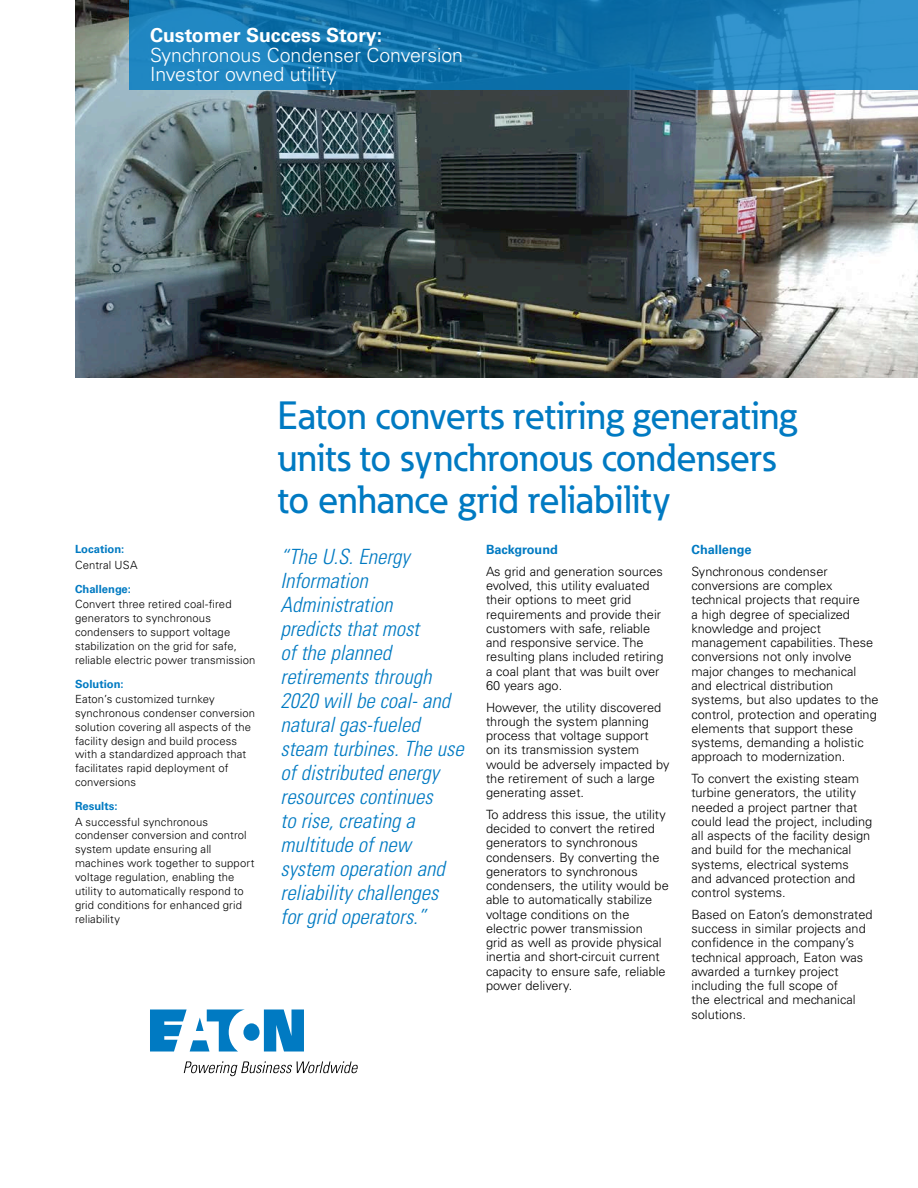
<style>
.page{position:relative;width:918px;height:1188px;background:#fff}
.page>*{position:absolute;margin:0;border:0;box-sizing:border-box;transform-origin:0 0}
.t1{font:500 39px/42px "Eaton";letter-spacing:-.005em;color:#007ac2}
.t2{font:italic 300 condensed 21px/24px "Univers LT Std";color:#007ac2}
.t3{font:300 19.5px/19.5px "Univers LT Std";color:#fff}
.t4{font:700 19.5px "Univers LT Std";color:#fff}
.t5{font:300 12.75px/14.2px "Univers LT Std";color:#000}
.t6{font:700 12.75px "Univers LT Std";color:#007ac2}
.t7{font:300 11.25px/13.8px "Univers LT Std";letter-spacing:.01em;color:#000}
.t8{font:700 11.25px "Univers LT Std";color:#007ac2}
</style>
<div class="page">
<img style="left:75px;top:0;width:843px;height:378px">
<svg style="left:129px;top:0;width:789px;height:90px"></svg>
<svg style="left:150px;top:1010px;width:154px;height:42px"></svg>
<svg style="left:184px;top:1061px;width:174px;height:15px"></svg>
<h3 class="t4" style="left:150px;top:24px;width:234px">Customer Success Story:</h3>
<h3 class="t3" style="left:150px;top:45px;width:315px">Synchronous Condenser Conversion<br>Investor owned utility</h3>
<p class="t8" style="left:75px;top:543px;width:51px">Location:</p>
<p class="t7" style="left:75px;top:558px;width:64px">Central USA</p>
<p class="t8" style="left:75px;top:582px;width:58px">Challenge:</p>
<p class="t7" style="left:75px;top:597px;width:182px">Convert three retired coal-fired generators to synchronous condensers to support voltage stabilization on the grid for safe, reliable electric power transmission</p>
<p class="t8" style="left:75px;top:677px;width:50px">Solution:</p>
<p class="t7" style="left:75px;top:692px;width:182px">Eaton’s customized turnkey synchronous condenser conversion solution covering all aspects of the facility design and build process with a standardized approach that facilitates rapid deployment of conversions</p>
<p class="t8" style="left:75px;top:800px;width:44px">Results:</p>
<p class="t7" style="left:75px;top:815px;width:181px">A successful synchronous condenser conversion and control system update ensuring all machines work together to support voltage regulation, enabling the utility to automatically respond to grid conditions for enhanced grid reliability</p>
<h1 class="t1" style="left:278px;top:394px;width:521px">Eaton converts retiring generating units to synchronous condensers to enhance grid reliability</h1>
<p class="t2" style="left:280px;top:545px;width:185px">“The U.S. Energy<br>Information<br>Administration<br>predicts that most<br>of the planned retirements through<br>2020 will be coal- and natural gas-fueled steam turbines. The use of distributed energy resources continues<br>to rise, creating a multitude of new system operation and reliability challenges for grid operators.”</p>
<p class="t6" style="left:486px;top:542px;width:73px">Background</p>
<p class="t5" style="left:486px;top:564px;width:179px">As grid and generation sources evolved, this utility evaluated their options to meet grid requirements and provide their customers with safe, reliable and responsive service. The resulting plans included retiring a coal plant that was built over<br>60 years ago.</p>
<p class="t5" style="left:486px;top:700px;width:185px">However, the utility discovered through the system planning process that voltage support<br>on its transmission system would be adversely impacted by the retirement of such a large generating asset.</p>
<p class="t5" style="left:486px;top:807px;width:184px">To address this issue, the utility decided to convert the retired generators to synchronous condensers. By converting the generators to synchronous condensers, the utility would be able to automatically stabilize voltage conditions on the electric power transmission<br>grid as well as provide physical inertia and short-circuit current capacity to ensure safe, reliable power delivery.</p>
<p class="t6" style="left:692px;top:542px;width:61px">Challenge</p>
<p class="t5" style="left:692px;top:564px;width:189px">Synchronous condenser conversions are complex technical projects that require<br>a high degree of specialized knowledge and project management capabilities. These conversions not only involve major changes to mechanical and electrical distribution systems, but also updates to the control, protection and operating elements that support these systems, demanding a holistic approach to modernization.</p>
<p class="t5" style="left:692px;top:771px;width:182px">To convert the existing steam turbine generators, the utility needed a project partner that could lead the project, including all aspects of the facility design and build for the mechanical systems, electrical systems and advanced protection and control systems.</p>
<p class="t5" style="left:692px;top:907px;width:183px">Based on Eaton’s demonstrated success in similar projects and confidence in the company’s technical approach, Eaton was awarded a turnkey project including the full scope of<br>the electrical and mechanical solutions.</p>
</div>
